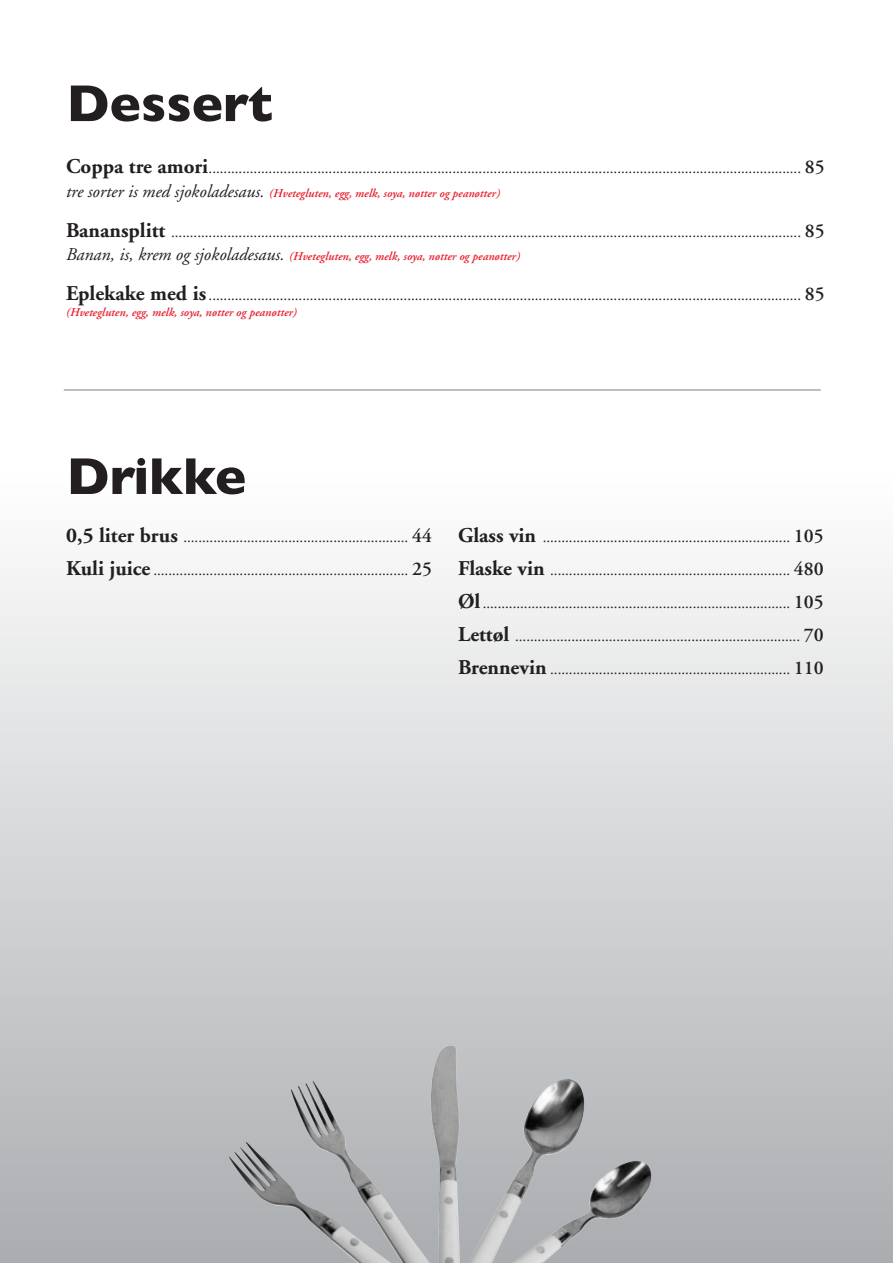
<style>
.page{position:relative;width:893px;height:1263px;background:#fff}
.page>*{position:absolute;margin:0;border:0;box-sizing:border-box;transform-origin:0 0}
.t1{font:700 52.5px "Gill Sans";color:#231f20}
.t2{font:15px "Adobe Garamond";color:#231f20}
.t3{font:italic 600 12px "Adobe Garamond";color:#e81d2c}
.s1{font-weight:700;font-size:21px}
.s2{font-weight:600;font-size:19.5px}
.s3{font-weight:400;font-size:18px;color:#231f20}
</style>
<div class="page">
<div style="left:0;top:472px;width:893px;height:791px;background:linear-gradient(to bottom,#fefefe,#aaadb0)"></div>
<img style="left:228px;top:1086px;width:423px;height:177px">
<hr style="left:64px;top:389px;width:757px;height:2px;background:#a8a9ad">
<p class="t1" style="left:66px;top:73px;width:208px">Dessert</p>
<p class="t2" style="left:66px;top:163px;width:760px"><span class="s1">Coppa tre amori</span>.............................................................................................................................................................. <span class="s2">85</span></p>
<p class="t3" style="left:66px;top:189px;width:435px"><span class="s3">tre sorter is med sjokoladesaus.</span> (Hvetegluten, egg, melk, soya, nøtter og peanøtter)</p>
<p class="t2" style="left:66px;top:226px;width:760px"><span class="s1">Banansplitt</span> ........................................................................................................................................................................ <span class="s2">85</span></p>
<p class="t3" style="left:66px;top:251px;width:455px"><span class="s3">Banan, is, krem og sjokoladesaus.</span> (Hvetegluten, egg, melk, soya, nøtter og peanøtter)</p>
<p class="t2" style="left:66px;top:289px;width:760px"><span class="s1">Eplekake med is</span> .............................................................................................................................................................. <span class="s2">85</span></p>
<p class="t3" style="left:66px;top:308px;width:232px">(Hvetegluten, egg, melk, soya, nøtter og peanøtter)</p>
<p class="t1" style="left:66px;top:446px;width:181px">Drikke</p>
<p class="t2" style="left:66px;top:531px;width:367px"><span class="s1">0,5 liter brus</span> ............................................................ <span class="s2">44</span></p>
<p class="t2" style="left:66px;top:564px;width:367px"><span class="s1">Kuli juice</span> .................................................................... <span class="s2">25</span></p>
<p class="t2" style="left:458px;top:531px;width:367px"><span class="s1">Glass vin</span> .................................................................. <span class="s2">105</span></p>
<p class="t2" style="left:458px;top:564px;width:367px"><span class="s1">Flaske vin</span> ................................................................ <span class="s2">480</span></p>
<p class="t2" style="left:458px;top:597px;width:367px"><span class="s1">Øl</span>.................................................................................. <span class="s2">105</span></p>
<p class="t2" style="left:458px;top:630px;width:367px"><span class="s1">Lettøl</span> ............................................................................ <span class="s2">70</span></p>
<p class="t2" style="left:458px;top:663px;width:367px"><span class="s1">Brennevin</span> ................................................................ <span class="s2">110</span></p>
</div>
